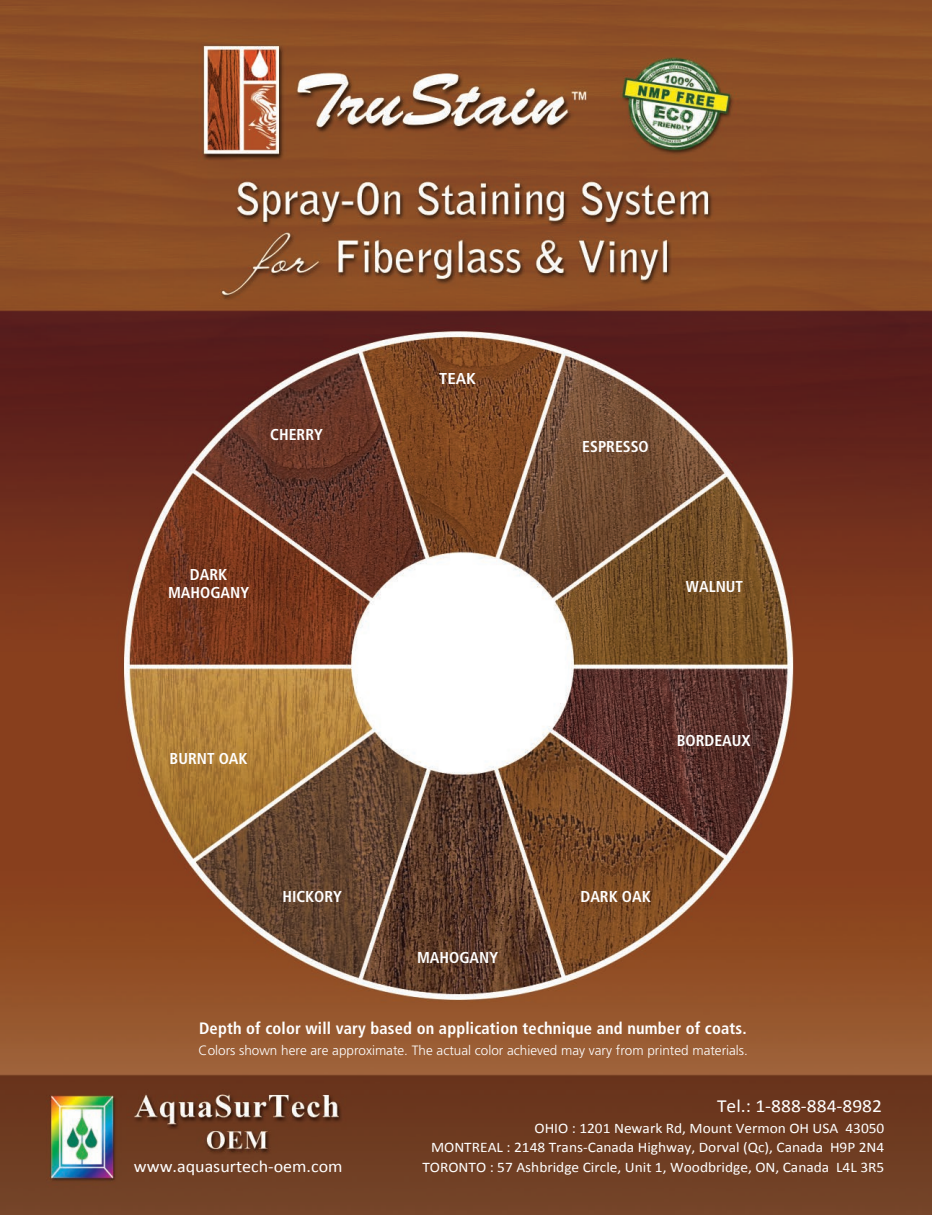
<style>
.page{position:relative;width:932px;height:1215px;background:#fff}
.page>*{position:absolute;margin:0;border:0;box-sizing:border-box;transform-origin:0 0}
.t1{font:18.6px "Calibri";color:#fff;scale:1.05 1}
.t2{font:17.1px "Calibri";color:#fff;scale:1.05 1}
.t3{font:700 condensed 16.5px "Frutiger LT Std";letter-spacing:.01em;color:#fff}
.t4{font:700 condensed 15.75px/18.8px "Frutiger LT Std";color:#fff;text-align:center}
.t5{font:700 condensed 15.75px "Frutiger LT Std";color:#fff;scale:1.08 1}
.t6{font:14.55px/19.5px "Calibri";color:#fff;text-align:right;scale:1.05 1}
.t7{font:300 13.5px "Frutiger LT Std";color:#fff}
</style>
<div class="page">
<img style="left:0;top:0;width:932px;height:1215px">
<p class="t4" style="left:270px;top:425px;width:54px">CHERRY</p>
<p class="t4" style="left:168px;top:565px;width:83px">DARK<br>MAHOGANY</p>
<p class="t4" style="left:170px;top:749px;width:79px">BURNT OAK</p>
<p class="t4" style="left:282px;top:887px;width:61px">HICKORY</p>
<p class="t5" style="left:439px;top:369px;width:36px">TEAK</p>
<p class="t4" style="left:417px;top:949px;width:83px">MAHOGANY</p>
<p class="t4" style="left:582px;top:437px;width:68px">ESPRESSO</p>
<p class="t4" style="left:686px;top:577px;width:59px">WALNUT</p>
<p class="t4" style="left:676px;top:731px;width:75px">BORDEAUX</p>
<p class="t4" style="left:580px;top:887px;width:72px">DARK OAK</p>
<p class="t3" style="left:199px;top:1018px;width:549px">Depth of color will vary based on application technique and number of coats.</p>
<p class="t7" style="left:199px;top:1042px;width:551px">Colors shown here are approximate. The actual color achieved may vary from printed materials.</p>
<p class="t2" style="left:134px;top:1155px;width:200px">www.aquasurtech-oem.com</p>
<p class="t1" style="left:717px;top:1094px;width:159px">Tel.: 1-888-884-8982</p>
<p class="t6" style="left:422px;top:1118px;width:441px">OHIO : 1201 Newark Rd, Mount Vermon OH USA 43050<br>MONTREAL : 2148 Trans-Canada Highway, Dorval (Qc), Canada H9P 2N4<br>TORONTO : 57 Ashbridge Circle, Unit 1, Woodbridge, ON, Canada L4L 3R5</p>
</div>
